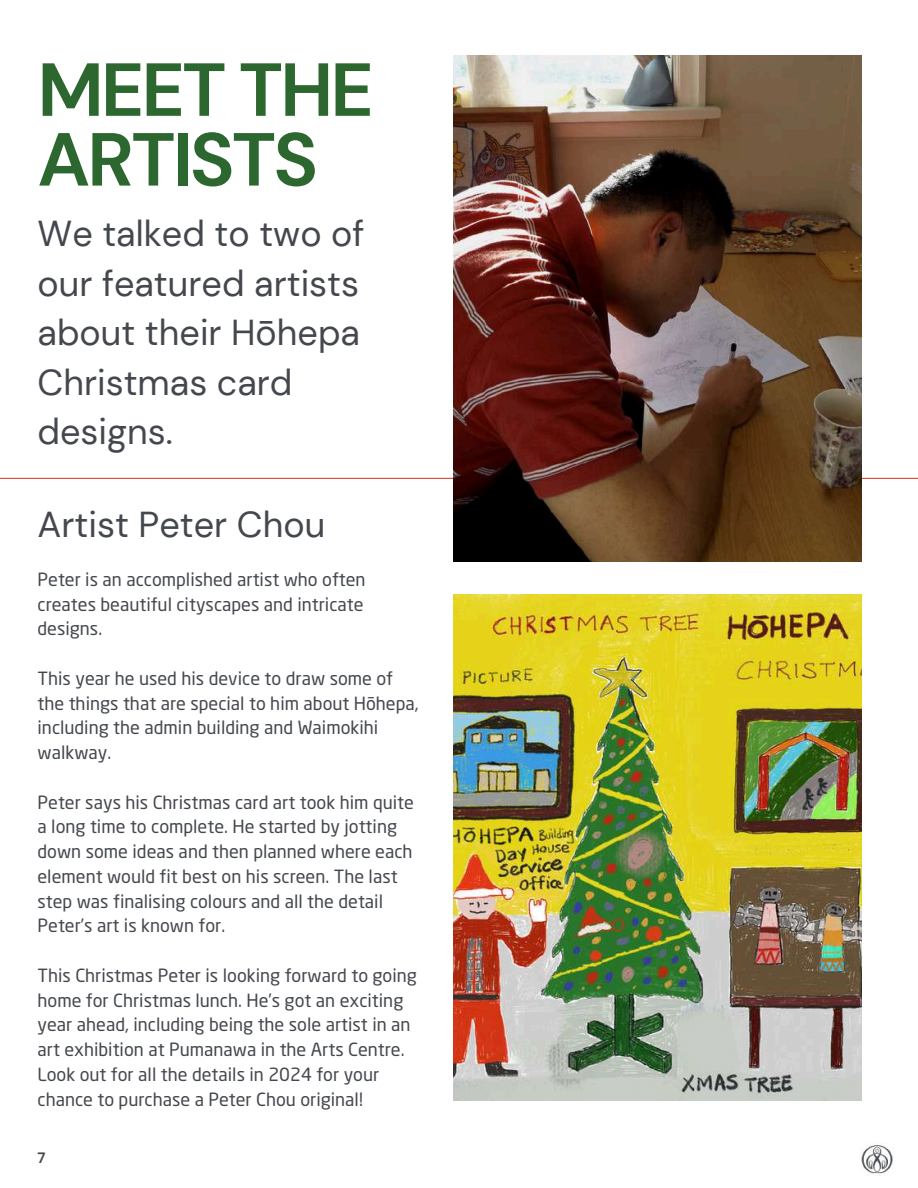
<style>
.page{position:relative;width:918px;height:1188px;background:#fff}
.page>*{position:absolute;margin:0;border:0;box-sizing:border-box;transform-origin:0 0}
.t1{font:700 75px/69.8px "DM Sans";letter-spacing:-.035em;color:#2d6730}
.t2{font:36px/49.5px "DM Sans";color:#44484e}
.t3{font:18px/24.8px "Neo Sans W1 G";color:#44484e}
.t4{font:700 15px "DM Sans";color:#44484e}
</style>
<div class="page">
<img style="left:453px;top:594px;width:409px;height:506px">
<hr style="left:0;top:478px;width:918px;height:1px;background:#db4831">
<img style="left:453px;top:55px;width:409px;height:506px">
<img style="left:861px;top:1145px;width:32px;height:31px">
<h1 class="t1" style="left:38px;top:55px;width:338px">MEET THE<br>ARTISTS</h1>
<h2 class="t2" style="left:38px;top:209px;width:329px">We talked to two of our featured artists about their Hōhepa<br>Christmas card designs.</h2>
<h2 class="t2" style="left:38px;top:500px;width:289px">Artist Peter Chou</h2>
<p class="t3" style="left:38px;top:569px;width:330px;text-align:justify">Peter is an accomplished artist who often creates beautiful cityscapes and intricate designs.</p>
<p class="t3" style="left:38px;top:668px;width:383px">This year he used his device to draw some of the things that are special to him about Hōhepa, including the admin building and Waimokihi walkway.</p>
<p class="t3" style="left:38px;top:791px;width:378px">Peter says his Christmas card art took him quite a long time to complete. He started by jotting down some ideas and then planned where each element would fit best on his screen. The last step was finalising colours and all the detail Peter’s art is known for.</p>
<p class="t3" style="left:38px;top:965px;width:381px">This Christmas Peter is looking forward to going home for Christmas lunch. He’s got an exciting year ahead, including being the sole artist in an art exhibition at Pumanawa in the Arts Centre.<br>Look out for all the details in 2024 for your chance to purchase a Peter Chou original!</p>
<p class="t4" style="left:38px;top:1148px;width:10px">7</p>
</div>
